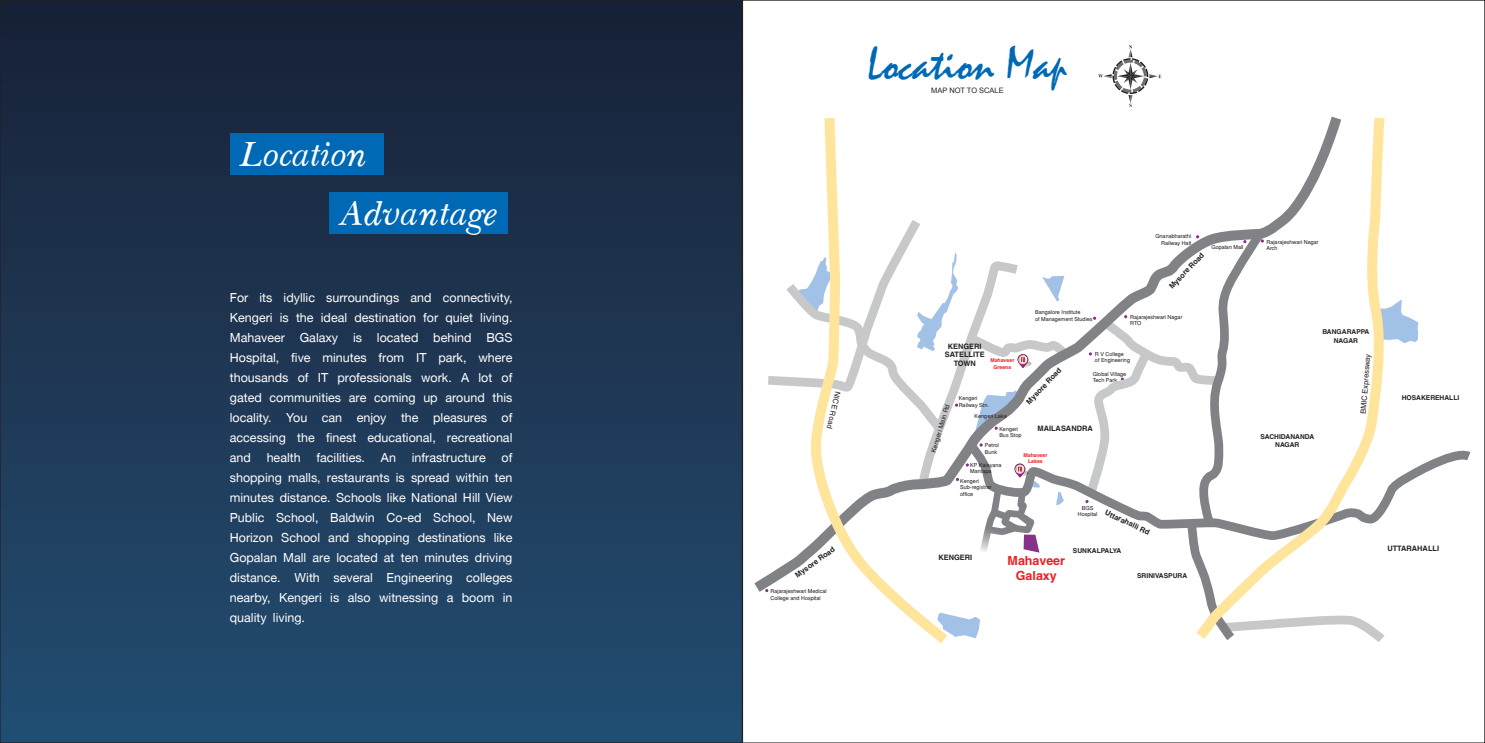
<style>
.page{position:relative;width:1485px;height:743px;background:#fff}
.page>*{position:absolute;margin:0;border:0;box-sizing:border-box;transform-origin:0 0}
.t1{font:46.62px "Mistral";color:#0069b5}
.t2{font:italic 37.38px/59px "New Baskerville";color:#fff}
.t3{font:12.5px/20px "Helvetica Neue";color:#fff;text-align:justify}
.t4{font:700 12.5px/15px "Helvetica";color:#ed1d24;text-align:center}
.t5{font:700 7.5px/8.9px "Helvetica";color:#231f20;text-align:center}
.t6{font:7.5px "Helvetica";color:#231f20}
.t7{font:7.5px "Arial";color:#231f20}
.t8{font:700 6.75px/8px "Helvetica";color:#231f20;text-align:center}
.t9{font:6.75px "Helvetica";color:#231f20}
.t10{font:5.38px/6.5px "Helvetica";color:#231f20}
.t11{font:700 5.25px/6.2px "Helvetica";color:#ed1d24;text-align:center}
</style>
<div class="page">
<svg style="left:954px;top:616px;width:26px;height:22px"></svg>
<svg style="left:1073px;top:450px;width:398px;height:44px"></svg>
<svg style="left:808px;top:118px;width:146px;height:525px"></svg>
<svg style="left:1082px;top:248px;width:336px;height:281px"></svg>
<svg style="left:1186px;top:116px;width:204px;height:526px"></svg>
<svg style="left:1098px;top:45px;width:63px;height:62px"></svg>
<svg style="left:768px;top:213px;width:305px;height:342px"></svg>
<div style="left:0;top:0;width:742px;height:742px;background:linear-gradient(to bottom,#182136,#234e72)"></div>
<div style="left:230px;top:133px;width:153px;height:41px;background:#0069b5"></div>
<div style="left:329px;top:192px;width:179px;height:42px;background:#0069b5"></div>
<h2 class="t2" style="left:338px;top:125px;width:158px;text-indent:-100px">Location<br>Advantage</h2>
<p class="t3" style="left:230px;top:287px;width:284px">For its idyllic surroundings and connectivity, Kengeri is the ideal destination for quiet living.<br>Mahaveer Galaxy is located behind BGS Hospital, five minutes from IT park, where thousands of IT professionals work. A lot of gated communities are coming up around this locality. You can enjoy the pleasures of accessing the finest educational, recreational and</p>
<p class="t3" style="left:230px;top:447px;width:284px;text-indent:272px">of shopping malls, restaurants is spread within ten minutes distance. Schools like National Hill View Public School, Baldwin Co-ed School, New Horizon School and shopping destinations like Gopalan Mall are located at ten minutes driving distance. With several Engineering colleges nearby, Kengeri is also witnessing a boom in quality living.</p>
<p class="t3" style="left:267px;top:447px;width:36px">health</p>
<p class="t3" style="left:317px;top:447px;width:50px">facilities.</p>
<p class="t3" style="left:381px;top:447px;width:17px">An</p>
<p class="t3" style="left:412px;top:447px;width:76px">infrastructure</p>
<h1 class="t1" style="left:868px;top:36px;width:201px">Location Map</h1>
<p class="t7" style="left:931px;top:86px;width:74px">MAP NOT TO SCALE</p>
<p class="t6" style="left:842px;top:392px;width:39px;rotate:103deg">NICE Road</p>
<p class="t5" style="left:793px;top:571px;width:48px;rotate:-35deg">Mysore Road</p>
<p class="t10" style="left:771px;top:587px;width:58px">Rajarajeshwari Medical<br>College and Hospital</p>
<p class="t10" style="left:1155px;top:233px;width:37px;text-align:right">Gnanabharathi<br>Railway Halt</p>
<p class="t10" style="left:1211px;top:244px;width:34px">Gopalan Mall</p>
<p class="t5" style="left:1167px;top:284px;width:48px;rotate:-47deg">Mysore Road</p>
<p class="t10" style="left:1035px;top:309px;width:59px">Bangalore Institute<br>of Management Studies</p>
<p class="t10" style="left:1130px;top:313px;width:54px">Rajarajeshwari Nagar<br>RTO</p>
<p class="t10" style="left:1095px;top:350px;width:37px">R V College<br>of Engineering</p>
<p class="t10" style="left:1093px;top:370px;width:35px">Global Village<br>Tech Park</p>
<p class="t5" style="left:945px;top:341px;width:41px">KENGERI<br>SATELLITE<br>TOWN</p>
<p class="t11" style="left:990px;top:357px;width:25px">Mahaveer<br>Greens</p>
<p class="t5" style="left:1025px;top:400px;width:48px;rotate:-47deg">Mysore Road</p>
<p class="t10" style="left:959px;top:395px;width:32px">Kengeri<br>Railway Stn.</p>
<p class="t9" style="left:929px;top:451px;width:51px;rotate:-73deg">Kengeri Main Rd</p>
<p class="t10" style="left:975px;top:413px;width:34px">Kengeri Lake</p>
<p class="t5" style="left:1037px;top:424px;width:57px">MAILASANDRA</p>
<p class="t10" style="left:999px;top:425px;width:24px">Kengeri<br>Bus Stop</p>
<p class="t10" style="left:985px;top:442px;width:16px">Petrol<br>Bunk</p>
<p class="t11" style="left:1023px;top:452px;width:25px">Mahaveer<br>Lakes</p>
<p class="t10" style="left:970px;top:461px;width:33px">KP Kalayana<br>Mantapa</p>
<p class="t10" style="left:960px;top:477px;width:33px">Kengeri<br>Sub-registrar office</p>
<p class="t5" style="left:938px;top:553px;width:35px">KENGERI</p>
<p class="t4" style="left:1008px;top:553px;width:59px">Mahaveer<br>Galaxy</p>
<p class="t10" style="left:1078px;top:504px;width:21px;text-align:center">BGS<br>Hospital</p>
<p class="t5" style="left:1107px;top:507px;width:50px;rotate:25deg">Uttarahalli Rd</p>
<p class="t8" style="left:1073px;top:546px;width:50px">SUNKALPALYA</p>
<p class="t8" style="left:1137px;top:571px;width:52px">SRINIVASPURA</p>
<p class="t10" style="left:1266px;top:238px;width:54px">Rajarajeshwari Nagar<br>Arch</p>
<p class="t8" style="left:1260px;top:432px;width:55px">SACHIDANANDA<br>NAGAR</p>
<p class="t8" style="left:1322px;top:328px;width:49px">BANGARAPPA<br>NAGAR</p>
<p class="t6" style="left:1359px;top:413px;width:62px;rotate:-86deg">BMIC Expressway</p>
<p class="t8" style="left:1402px;top:393px;width:59px">HOSAKEREHALLI</p>
<p class="t5" style="left:1387px;top:544px;width:53px">UTTARAHALLI</p>
</div>
